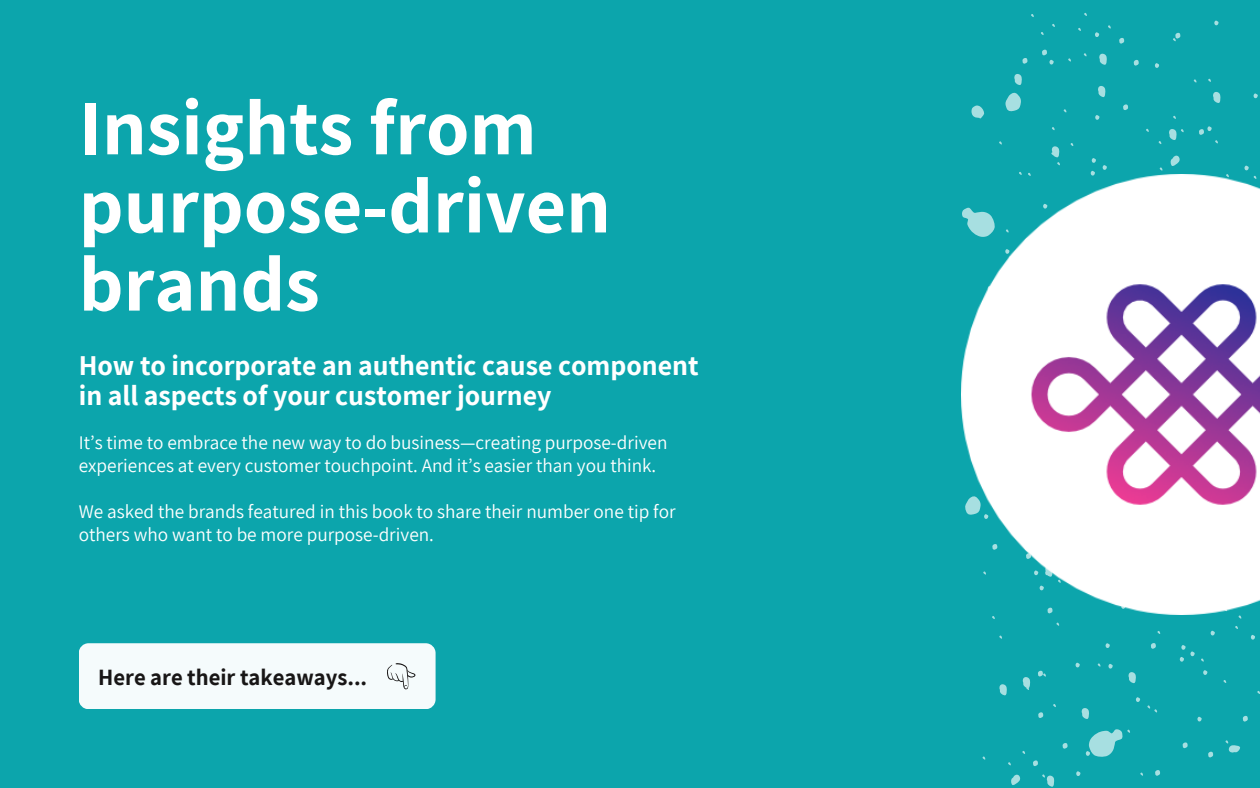
<style>
.page{position:relative;width:1260px;height:788px;background:#fff}
.page>*{position:absolute;margin:0;border:0;box-sizing:border-box;transform-origin:0 0}
.t1{font:700 78.75px/78px "Assistant";color:#fff}
.t2{font:700 28px/30.2px "Assistant";color:#fff}
.t3{font:700 22.75px "Assistant";color:#181616}
.t4{font:19.25px/22.9px "Assistant";color:#fff}
</style>
<div class="page">
<div style="left:0;top:0;width:1260px;height:787px;background:#0ca5ac"></div>
<svg style="left:1133px;top:60px;width:6px;height:6px"></svg>
<svg style="left:1123px;top:104px;width:5px;height:6px"></svg>
<svg style="left:1119px;top:38px;width:5px;height:6px"></svg>
<svg style="left:1173px;top:33px;width:7px;height:9px"></svg>
<svg style="left:1095px;top:32px;width:5px;height:5px"></svg>
<svg style="left:1095px;top:115px;width:5px;height:5px"></svg>
<svg style="left:1091px;top:170px;width:4px;height:4px"></svg>
<svg style="left:1103px;top:165px;width:4px;height:5px"></svg>
<svg style="left:1092px;top:158px;width:4px;height:5px"></svg>
<svg style="left:1155px;top:63px;width:4px;height:5px"></svg>
<svg style="left:1214px;top:20px;width:5px;height:5px"></svg>
<svg style="left:1199px;top:126px;width:19px;height:18px"></svg>
<svg style="left:1254px;top:93px;width:4px;height:5px"></svg>
<svg style="left:1244px;top:165px;width:5px;height:5px"></svg>
<svg style="left:1169px;top:129px;width:15px;height:11px"></svg>
<svg style="left:1098px;top:86px;width:8px;height:11px"></svg>
<svg style="left:1099px;top:54px;width:8px;height:11px"></svg>
<svg style="left:1213px;top:92px;width:8px;height:11px"></svg>
<svg style="left:1170px;top:156px;width:10px;height:10px"></svg>
<svg style="left:1182px;top:742px;width:6px;height:6px"></svg>
<svg style="left:1208px;top:751px;width:5px;height:6px"></svg>
<svg style="left:1155px;top:770px;width:5px;height:5px"></svg>
<svg style="left:1242px;top:715px;width:6px;height:6px"></svg>
<svg style="left:1150px;top:643px;width:6px;height:5px"></svg>
<svg style="left:1147px;top:705px;width:10px;height:7px"></svg>
<svg style="left:1106px;top:643px;width:4px;height:5px"></svg>
<svg style="left:1136px;top:697px;width:5px;height:5px"></svg>
<svg style="left:1086px;top:729px;width:44px;height:28px"></svg>
<svg style="left:1108px;top:664px;width:5px;height:4px"></svg>
<svg style="left:1197px;top:716px;width:5px;height:5px"></svg>
<svg style="left:1203px;top:670px;width:5px;height:5px"></svg>
<svg style="left:1211px;top:630px;width:4px;height:5px"></svg>
<svg style="left:1180px;top:645px;width:15px;height:16px"></svg>
<svg style="left:1251px;top:635px;width:4px;height:4px"></svg>
<svg style="left:1128px;top:672px;width:8px;height:11px"></svg>
<svg style="left:1226px;top:740px;width:14px;height:12px"></svg>
<svg style="left:1022px;top:58px;width:5px;height:6px"></svg>
<svg style="left:971px;top:105px;width:13px;height:14px"></svg>
<svg style="left:1042px;top:50px;width:12px;height:14px"></svg>
<svg style="left:1005px;top:92px;width:16px;height:20px"></svg>
<svg style="left:1014px;top:74px;width:8px;height:11px"></svg>
<svg style="left:1051px;top:146px;width:9px;height:20px"></svg>
<svg style="left:1062px;top:743px;width:6px;height:5px"></svg>
<svg style="left:1011px;top:774px;width:9px;height:11px"></svg>
<svg style="left:1033px;top:760px;width:5px;height:6px"></svg>
<svg style="left:1038px;top:712px;width:5px;height:6px"></svg>
<svg style="left:1038px;top:670px;width:8px;height:7px"></svg>
<svg style="left:1076px;top:662px;width:4px;height:5px"></svg>
<svg style="left:1076px;top:771px;width:5px;height:5px"></svg>
<svg style="left:999px;top:684px;width:8px;height:11px"></svg>
<svg style="left:1022px;top:677px;width:8px;height:13px"></svg>
<svg style="left:1081px;top:708px;width:8px;height:11px"></svg>
<svg style="left:1042px;top:774px;width:12px;height:12px"></svg>
<img style="left:962px;top:174px;width:298px;height:440px">
<div style="left:79px;top:643px;width:357px;height:66px;background:#f5fbfc;border-radius:10px"></div>
<svg style="left:387px;top:663px;width:29px;height:26px"></svg>
<p class="t1" style="left:79px;top:86px;width:534px">Insights from purpose-driven brands</p>
<p class="t2" style="left:79px;top:349px;width:621px">How to incorporate an authentic cause component in all aspects of your customer journey</p>
<p class="t4" style="left:79px;top:431px;width:590px">It’s time to embrace the new way to do business—creating purpose-driven experiences at every customer touchpoint. And it’s easier than you think.</p>
<p class="t4" style="left:79px;top:499px;width:598px">We asked the brands featured in this book to share their number one tip for others who want to be more purpose-driven.</p>
<p class="t3" style="left:98px;top:661px;width:271px">Here are their takeaways...</p>
</div>
